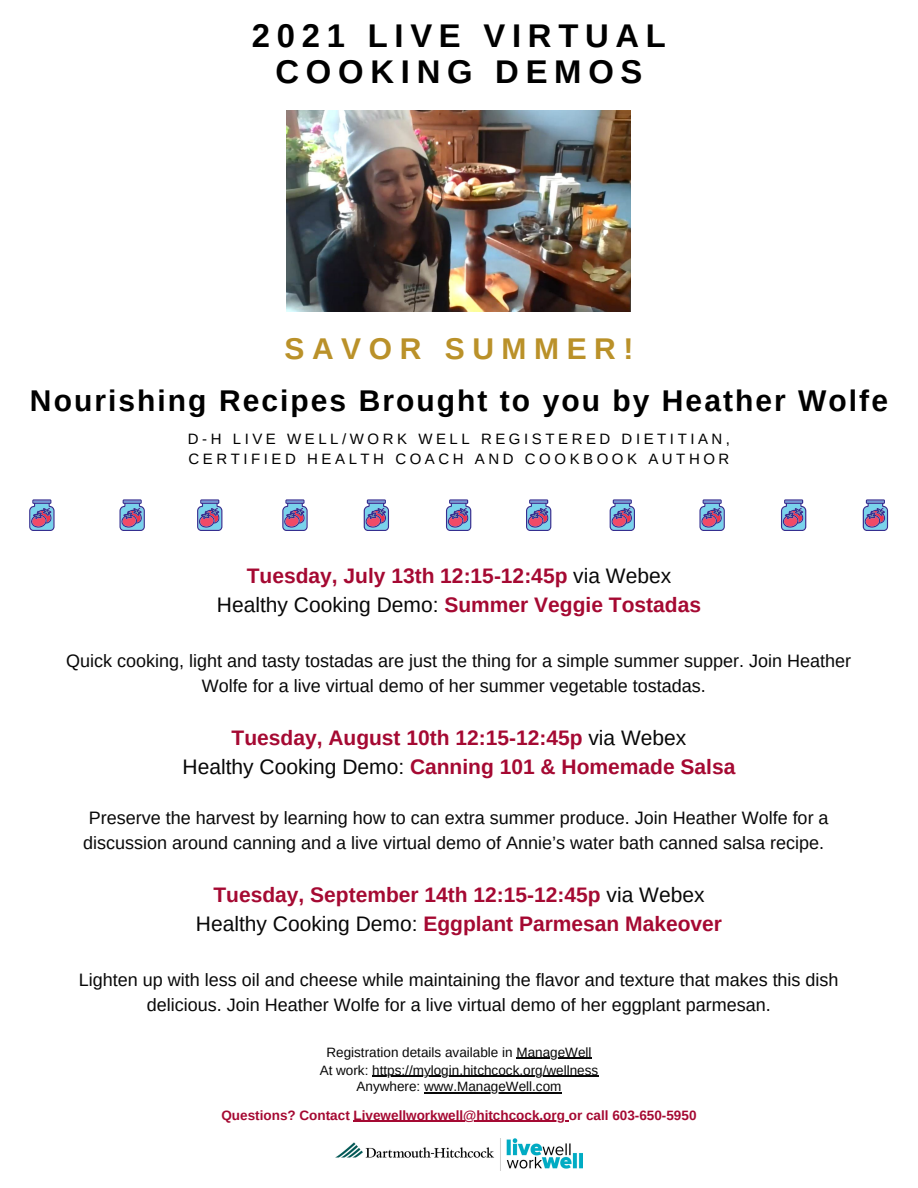
<style>
.page{position:relative;width:918px;height:1188px;background:#fff}
.page>*{position:absolute;margin:0;border:0;box-sizing:border-box;transform-origin:0 0}
.t1{font:700 32.85px/36px "Arimo";letter-spacing:.205em;color:#000;text-align:center}
.t2{font:700 30px "Arimo";letter-spacing:.07em;color:#000}
.t3{font:700 30px "Arimo";letter-spacing:.255em;color:#ba9129}
.t4{font:700 21px "Arimo";color:#a50932}
.t5{font:18px/24.8px "Arimo";color:#080808;text-align:center}
.t6{font:15px "Arimo";letter-spacing:.235em;color:#000}
.t7{font:13.5px "Arimo";color:#080808}
.t8{font:700 13.5px "Arimo";color:#a50932}
.s1{font-weight:400;color:#080808}
</style>
<div class="page">
<img style="left:335px;top:1139px;width:248px;height:31px">
<img style="left:287px;top:110px;width:344px;height:202px">
<hr style="left:516px;top:1058px;width:76px;height:1px;background:#080808">
<hr style="left:372px;top:1076px;width:226px;height:1px;background:#080808">
<hr style="left:424px;top:1092px;width:138px;height:1px;background:#080808">
<hr style="left:354px;top:1121px;width:215px;height:1px;background:#a50932">
<svg style="left:446px;top:499px;width:25px;height:32px"></svg>
<svg style="left:526px;top:499px;width:25px;height:32px"></svg>
<svg style="left:610px;top:499px;width:25px;height:32px"></svg>
<svg style="left:364px;top:499px;width:25px;height:32px"></svg>
<svg style="left:282px;top:499px;width:26px;height:32px"></svg>
<svg style="left:197px;top:499px;width:25px;height:32px"></svg>
<svg style="left:699px;top:499px;width:26px;height:32px"></svg>
<svg style="left:781px;top:499px;width:25px;height:32px"></svg>
<svg style="left:120px;top:499px;width:25px;height:32px"></svg>
<svg style="left:29px;top:499px;width:26px;height:32px"></svg>
<svg style="left:863px;top:499px;width:25px;height:32px"></svg>
<p class="t1" style="left:252px;top:18px;width:416px">2021 LIVE VIRTUAL<br>COOKING DEMOS</p>
<p class="t3" style="left:285px;top:332px;width:350px">SAVOR SUMMER!</p>
<p class="t2" style="left:30px;top:384px;width:860px">Nourishing Recipes Brought to you by Heather Wolfe</p>
<p class="t6" style="left:188px;top:430px;width:544px">D-H LIVE WELL/WORK WELL REGISTERED DIETITIAN,</p>
<p class="t6" style="left:189px;top:450px;width:542px">CERTIFIED HEALTH COACH AND COOKBOOK AUTHOR</p>
<p class="t4" style="left:247px;top:564px;width:426px">Tuesday, July 13th 12:15-12:45p <span class="s1">via Webex</span></p>
<p class="t4" style="left:217px;top:593px;width:486px"><span class="s1">Healthy Cooking Demo:</span> Summer Veggie Tostadas</p>
<p class="t5" style="left:66px;top:648px;width:786px">Quick cooking, light and tasty tostadas are just the thing for a simple summer supper. Join Heather<br>Wolfe for a live virtual demo of her summer vegetable tostadas.</p>
<p class="t4" style="left:232px;top:726px;width:456px">Tuesday, August 10th 12:15-12:45p <span class="s1">via Webex</span></p>
<p class="t4" style="left:183px;top:755px;width:554px"><span class="s1">Healthy Cooking Demo:</span> Canning 101 &amp; Homemade Salsa</p>
<p class="t5" style="left:83px;top:806px;width:747px">Preserve the harvest by learning how to can extra summer produce. Join Heather Wolfe for a discussion around canning and a live virtual demo of Annie’s water bath canned salsa recipe.</p>
<p class="t4" style="left:213px;top:883px;width:493px">Tuesday, September 14th 12:15-12:45p <span class="s1">via Webex</span></p>
<p class="t4" style="left:196px;top:912px;width:528px"><span class="s1">Healthy Cooking Demo:</span> Eggplant Parmesan Makeover</p>
<p class="t5" style="left:79px;top:968px;width:761px">Lighten up with less oil and cheese while maintaining the flavor and texture that makes this dish delicious. Join Heather Wolfe for a live virtual demo of her eggplant parmesan.</p>
<p class="t7" style="left:326px;top:1044px;width:267px">Registration details available in ManageWell</p>
<p class="t7" style="left:320px;top:1063px;width:280px">At work: https://mylogin.hitchcock.org/wellness</p>
<p class="t7" style="left:356px;top:1079px;width:207px">Anywhere: www.ManageWell.com</p>
<p class="t8" style="left:221px;top:1107px;width:477px">Questions? Contact Livewellworkwell@hitchcock.org or call 603-650-5950</p>
</div>
